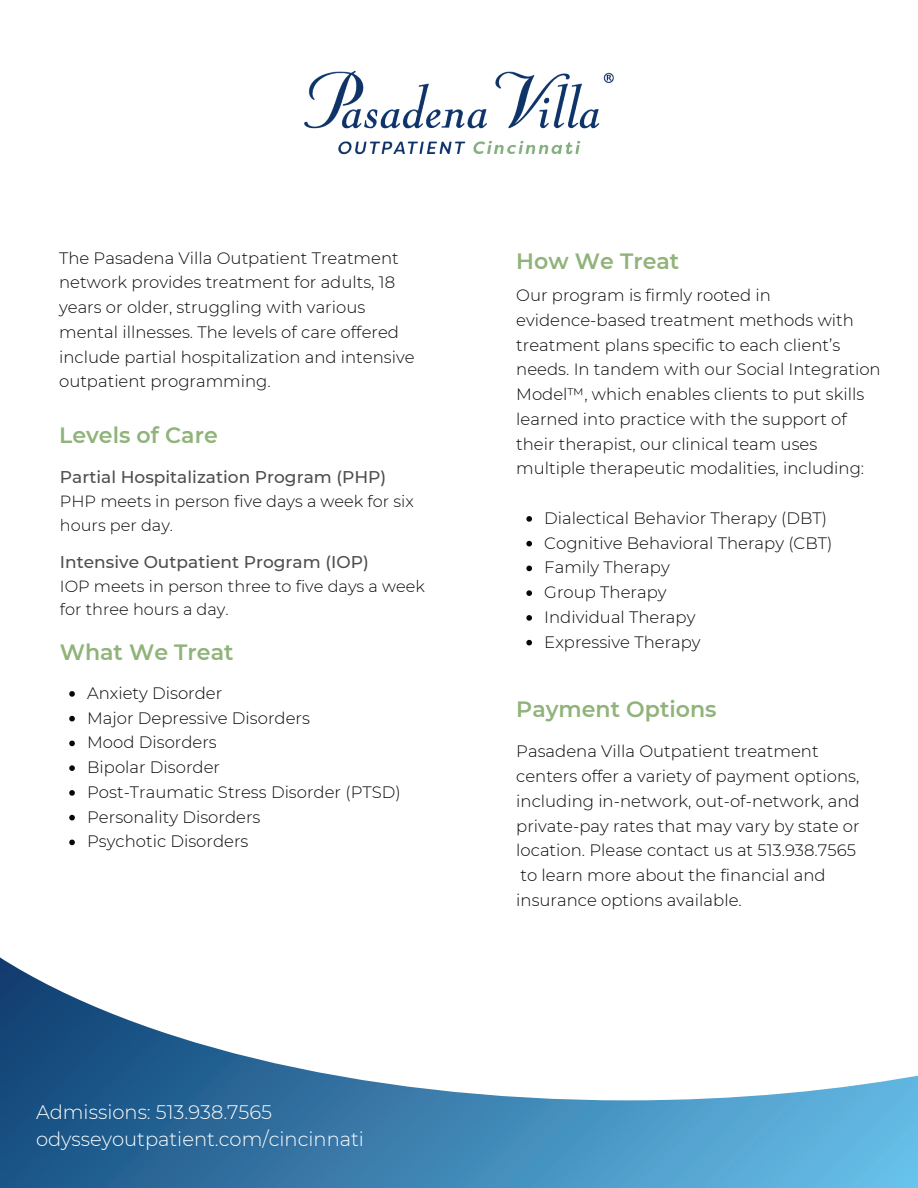
<style>
.page{position:relative;width:918px;height:1188px;background:#fff}
.page>*{position:absolute;margin:0;border:0;box-sizing:border-box;transform-origin:0 0}
.t1{font:600 22.05px "Montserrat";color:#8fb379}
.t2{font:300 19.5px/27px "Montserrat";color:#fff}
.t3{font:500 16.95px "Montserrat";color:#4d4f4f}
.t4{font:300 16.5px/24.8px "Montserrat";color:#08080b}
.t5{font:300 16.2px/23.7px "Montserrat";color:#08080b}
.t6{font:500 13.5px "Montserrat";color:#fff}
</style>
<div class="page">
<img style="left:0;top:957px;width:918px;height:231px">
<img style="left:304px;top:70px;width:310px;height:85px">
<svg style="left:69px;top:691px;width:6px;height:6px"></svg>
<svg style="left:69px;top:716px;width:6px;height:5px"></svg>
<svg style="left:69px;top:741px;width:6px;height:5px"></svg>
<svg style="left:69px;top:765px;width:6px;height:6px"></svg>
<svg style="left:69px;top:790px;width:6px;height:6px"></svg>
<svg style="left:69px;top:815px;width:6px;height:5px"></svg>
<svg style="left:69px;top:840px;width:6px;height:5px"></svg>
<svg style="left:526px;top:516px;width:6px;height:6px"></svg>
<svg style="left:526px;top:541px;width:6px;height:5px"></svg>
<svg style="left:526px;top:566px;width:6px;height:5px"></svg>
<svg style="left:526px;top:590px;width:6px;height:6px"></svg>
<svg style="left:526px;top:615px;width:6px;height:6px"></svg>
<svg style="left:526px;top:640px;width:6px;height:5px"></svg>
<p class="t4" style="left:59px;top:245px;width:357px">The Pasadena Villa Outpatient Treatment network provides treatment for adults, 18 years or older, struggling with various mental illnesses. The levels of care offered include partial hospitalization and intensive outpatient programming.</p>
<h1 class="t1" style="left:59px;top:419px;width:160px">Levels of Care</h1>
<p class="t3" style="left:60px;top:466px;width:328px">Partial Hospitalization Program (PHP)</p>
<p class="t5" style="left:60px;top:489px;width:355px">PHP meets in person five days a week for six hours per day.</p>
<p class="t3" style="left:60px;top:550px;width:310px">Intensive Outpatient Program (IOP)</p>
<p class="t5" style="left:60px;top:574px;width:366px">IOP meets in person three to five days a week for three hours a day.</p>
<h1 class="t1" style="left:60px;top:636px;width:175px">What We Treat</h1>
<p class="t4" style="left:87px;top:680px;width:315px">Anxiety Disorder<br>Major Depressive Disorders<br>Mood Disorders<br>Bipolar Disorder<br>Post-Traumatic Stress Disorder (PTSD)<br>Personality Disorders<br>Psychotic Disorders</p>
<p class="t2" style="left:36px;top:1098px;width:330px">Admissions: 513.938.7565 odysseyoutpatient.com/cincinnati</p>
<p class="t6" style="left:59px;top:1102px;width:243px">kiara.stephens@pasadenavilla.com</p>
<h1 class="t1" style="left:516px;top:246px;width:165px">How We Treat</h1>
<p class="t4" style="left:516px;top:282px;width:366px">Our program is firmly rooted in evidence-based treatment methods with treatment plans specific to each client’s needs. In tandem with our Social Integration Model™, which enables clients to put skills learned into practice with the support of their therapist, our clinical team uses multiple therapeutic modalities, including:</p>
<p class="t4" style="left:544px;top:505px;width:290px">Dialectical Behavior Therapy (DBT)<br>Cognitive Behavioral Therapy (CBT)<br>Family Therapy<br>Group Therapy<br>Individual Therapy<br>Expressive Therapy</p>
<h1 class="t1" style="left:516px;top:694px;width:202px">Payment Options</h1>
<p class="t4" style="left:516px;top:739px;width:345px">Pasadena Villa Outpatient treatment centers offer a variety of payment options, including in-network, out-of-network, and private-pay rates that may vary by state or location. Please contact us at 513.938.7565 to learn more about the financial and insurance options available.</p>
</div>
